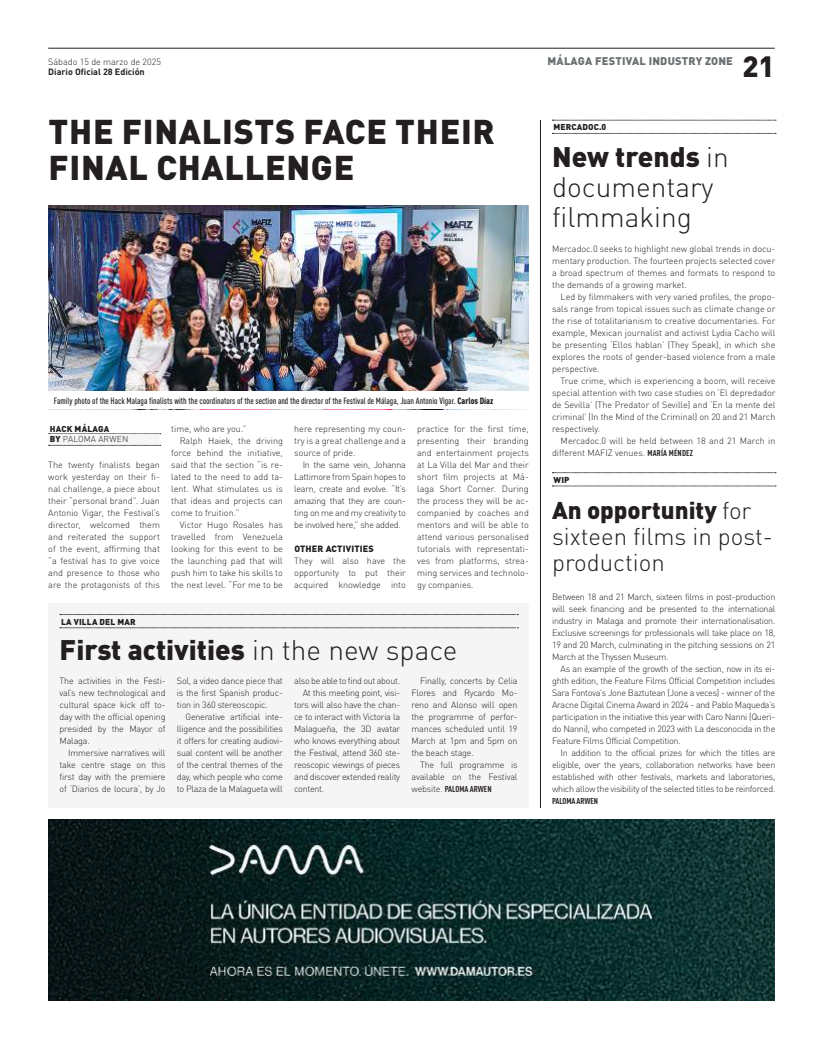
<style>
.page{position:relative;width:823px;height:1049px;background:#fff}
.page>*{position:absolute;margin:0;border:0;box-sizing:border-box;transform-origin:0 0}
.t1{font:900 34px/36px "DIN Pro";letter-spacing:.02em;color:#241f1f}
.t2{font:900 29px "DIN Pro";color:#241f1f}
.t3{font:300 28px/30px "DIN Pro";color:#241f1f}
.t4{font:900 28px "DIN Pro";color:#241f1f}
.t5{font:300 24px/26px "DIN Pro";color:#241f1f}
.t6{font:900 11px "DIN Pro";letter-spacing:.02em;color:#6a6f71}
.t7{font:300 9px/12px "DIN Pro";letter-spacing:-.02em;color:#241f1f;text-align:justify}
.t8{font:300 9px/12px "DIN Pro";color:#241f1f}
.t9{font:500 condensed 9px "DIN Pro";color:#241f1f}
.t10{font:700 9px "DIN Pro";color:#241f1f}
.t11{font:900 9px "DIN Pro";letter-spacing:.02em;color:#241f1f}
.t12{font:900 8.5px/10.2px "DIN Pro";letter-spacing:.02em;color:#241f1f}
.t13{font:700 condensed 8.5px "DIN Pro";letter-spacing:-.01em;color:#241f1f}
.s1{font-weight:900}
.s2{font-weight:300}
.s3{font-weight:300;font-stretch:normal;font-size:9px}
.s4{font-weight:700;font-stretch:condensed;font-size:8.5px}
</style>
<div class="page">
<div style="left:48px;top:604px;width:480px;height:204px;background:#f6f5f5"></div>
<img style="left:48px;top:205px;width:480px;height:186px">
<hr style="left:48px;top:48px;width:726px;height:1px;background:#241f1f">
<img style="left:48px;top:819px;width:726px;height:182px">
<svg style="left:552px;top:120px;width:223px;height:1px"></svg>
<svg style="left:552px;top:133px;width:223px;height:1px"></svg>
<svg style="left:552px;top:472px;width:223px;height:1px"></svg>
<svg style="left:552px;top:486px;width:223px;height:1px"></svg>
<svg style="left:60px;top:614px;width:458px;height:1px"></svg>
<svg style="left:60px;top:627px;width:458px;height:1px"></svg>
<svg style="left:49px;top:433px;width:112px;height:1px"></svg>
<div style="left:48px;top:434px;width:112px;height:11px;background:#f6f5f5"></div>
<svg style="left:49px;top:445px;width:112px;height:1px"></svg>
<hr style="left:540px;top:120px;width:1px;height:688px;background:#241f1f">
<p class="t8" style="left:48px;top:54px;width:114px">Sábado 15 de marzo de 2025</p>
<p class="t6" style="left:547px;top:51px;width:187px">MÁLAGA FESTIVAL INDUSTRY ZONE</p>
<p class="t10" style="left:48px;top:65px;width:98px">Diario Oficial 28 Edición</p>
<h2 class="t2" style="left:742px;top:41px;width:34px">21</h2>
<h1 class="t1" style="left:49px;top:109px;width:447px">THE FINALISTS FACE THEIR<br>FINAL CHALLENGE</h1>
<p class="t12" style="left:553px;top:121px;width:54px">MERCADOC.0</p>
<h3 class="t3" style="left:551px;top:140px;width:178px"><span class="s1">New trends</span> in documentary filmmaking</h3>
<p class="t9" style="left:54px;top:394px;width:440px">Family photo of the Hack Malaga finalists with the coordinators of the section and the director of the Festival de Málaga, Juan Antonio Vigar. <span class="s1">Carlos Díaz</span></p>
<p class="t12" style="left:50px;top:423px;width:80px">HACK MÁLAGA<br>BY <span class="s2">PALOMA ARWEN</span></p>
<p class="t7" style="left:48px;top:458px;width:113px">The twenty finalists began work yesterday on their fi&shy;nal challenge, a piece about their “personal brand”. Juan Antonio Vigar, the Festival’s director, welcomed them and reiterated the support of the event, affirming that “a festival has to give voice and presence to those who are the protagonists of this</p>
<p class="t12" style="left:61px;top:615px;width:76px">LA VILLA DEL MAR</p>
<p class="t8" style="left:171px;top:422px;width:77px">time, who are you.”</p>
<p class="t8" style="left:180px;top:434px;width:104px">Ralph Haiek, the driving</p>
<p class="t8" style="left:171px;top:446px;width:113px">force behind the initiative,</p>
<p class="t8" style="left:171px;top:458px;width:113px">said that the section “is re-</p>
<p class="t8" style="left:171px;top:470px;width:113px">lated to the need to add ta-</p>
<p class="t8" style="left:171px;top:482px;width:113px">lent. What stimulates us is</p>
<p class="t8" style="left:171px;top:494px;width:113px">that ideas and projects can</p>
<p class="t8" style="left:171px;top:506px;width:70px">come to fruition.”</p>
<p class="t8" style="left:180px;top:518px;width:104px">Victor Hugo Rosales has</p>
<p class="t8" style="left:171px;top:530px;width:113px">travelled from Venezuela</p>
<p class="t8" style="left:171px;top:542px;width:113px">looking for this event to be</p>
<p class="t8" style="left:171px;top:554px;width:113px">the launching pad that will</p>
<p class="t8" style="left:171px;top:566px;width:113px">push him to take his skills to</p>
<p class="t8" style="left:171px;top:578px;width:113px">the next level. “For me to be</p>
<p class="t7" style="left:294px;top:422px;width:113px">here representing my coun&shy;try is a great challenge and a source of pride.</p>
<p class="t7" style="left:294px;top:458px;width:113px;text-indent:9px">In the same vein, Johanna Lattimore from Spain hopes to learn, create and evolve. “It’s amazing that they are coun&shy;ting on me and my creativity to be involved here,” she added.</p>
<p class="t11" style="left:294px;top:541px;width:81px">OTHER ACTIVITIES</p>
<p class="t7" style="left:294px;top:554px;width:113px">They will also have the opportunity to put their acquired knowledge into</p>
<p class="t7" style="left:417px;top:422px;width:113px">practice for the first time, presenting their branding and entertainment projects at La Villa del Mar and their short film projects at Má&shy;laga Short Corner. During the process they will be ac&shy;companied by coaches and mentors and will be able to attend various personalised tutorials with representati&shy;ves from platforms, strea&shy;ming services and technolo&shy;gy companies.</p>
<h3 class="t4" style="left:60px;top:626px;width:399px">First activities <span class="s2">in the new space</span></h3>
<p class="t7" style="left:60px;top:674px;width:107px">The activities in the Festi&shy;val’s new technological and cultural space kick off to&shy;day with the official opening presided by the Mayor of Malaga.</p>
<p class="t7" style="left:60px;top:746px;width:107px;text-indent:9px">Immersive narratives will take centre stage on this first day with the premiere of ‘Diarios de locura’, by Jo</p>
<p class="t7" style="left:177px;top:674px;width:107px">Sol, a video dance piece that is the first Spanish produc&shy;tion in 360 stereoscopic.</p>
<p class="t7" style="left:177px;top:710px;width:107px;text-indent:9px">Generative artificial inte&shy;lligence and the possibilities it offers for creating audiovi&shy;sual content will be another of the central themes of the day, which people who come to Plaza de la Malagueta will</p>
<p class="t7" style="left:294px;top:674px;width:107px">also be able to find out about.</p>
<p class="t7" style="left:302px;top:686px;width:99px">At this meeting point, visi-</p>
<p class="t7" style="left:294px;top:698px;width:107px">tors will also have the chan-</p>
<p class="t7" style="left:294px;top:710px;width:107px">ce to interact with Victoria la</p>
<p class="t7" style="left:294px;top:722px;width:107px">Malagueña, the 3D avatar</p>
<p class="t7" style="left:294px;top:734px;width:107px">who knows everything about</p>
<p class="t7" style="left:294px;top:746px;width:107px">the Festival, attend 360 ste-</p>
<p class="t7" style="left:294px;top:758px;width:107px">reoscopic viewings of pieces</p>
<p class="t7" style="left:294px;top:770px;width:107px">and discover extended reality</p>
<p class="t7" style="left:294px;top:782px;width:32px">content.</p>
<p class="t7" style="left:411px;top:674px;width:107px;text-indent:9px">Finally, concerts by Celia Flores and Rycardo Mo&shy;reno and Alonso will open the programme of perfor&shy;mances scheduled until 19<br>March at 1pm and 5pm on the beach stage.</p>
<p class="t7" style="left:411px;top:758px;width:107px;text-align:right">The full programme is available on the Festival</p>
<p class="t13" style="left:411px;top:783px;width:81px"><span class="s3">website.</span> PALOMA ARWEN</p>
<p class="t7" style="left:552px;top:242px;width:224px">Mercadoc.0 seeks to highlight new global trends in docu&shy;mentary production. The fourteen projects selected cover a broad spectrum of themes and formats to respond to the demands of a growing market.</p>
<p class="t7" style="left:552px;top:290px;width:225px;text-indent:9px">Led by filmmakers with very varied profiles, the propo&shy;sals range from topical issues such as climate change or the rise of totalitarianism to creative documentaries. For example, Mexican journalist and activist Lydia Cacho will be presenting ‘Ellos hablan’ (They Speak), in which she explores the roots of gender-based violence from a male perspective.</p>
<p class="t7" style="left:552px;top:374px;width:225px;text-indent:9px">True crime, which is experiencing a boom, will receive special attention with two case studies on ‘El depredador de Sevilla’ (The Predator of Seville) and ‘En la mente del criminal’ (In the Mind of the Criminal) on 20 and 21 March respectively.</p>
<p class="t8" style="left:552px;top:434px;width:225px;text-indent:9px">Mercadoc.0 will be held between 18 and 21 March in different MAFIZ venues. <span class="s4">MARÍA MÉNDEZ</span></p>
<p class="t12" style="left:553px;top:473px;width:18px">WIP</p>
<h3 class="t5" style="left:551px;top:495px;width:222px"><span class="s1">An opportunity</span> for sixteen films in post&shy;production</h3>
<p class="t7" style="left:552px;top:590px;width:225px">Between 18 and 21 March, sixteen films in post-production will seek financing and be presented to the international industry in Malaga and promote their internationalisation.<br>Exclusive screenings for professionals will take place on 18, 19 and 20 March, culminating in the pitching sessions on 21<br>March at the Thyssen Museum.</p>
<p class="t7" style="left:552px;top:662px;width:224px;text-indent:9px">As an example of the growth of the section, now in its ei&shy;ghth edition, the Feature Films Official Competition includes Sara Fontova’s Jone Baztutean (Jone a veces) - winner of the Aracne Digital Cinema Award in 2024 - and Pablo Maqueda’s participation in the initiative this year with Caro Nanni (Queri&shy;do Nanni), who competed in 2023 with La desconocida in the Feature Films Official Competition.</p>
<p class="t7" style="left:552px;top:746px;width:225px;text-indent:9px">In addition to the official prizes for which the titles are eligible, over the years, collaboration networks have been established with other festivals, markets and laboratories, which allow the visibility of the selected titles to be reinforced.</p>
<p class="t13" style="left:552px;top:795px;width:47px">PALOMA ARWEN</p>
</div>
